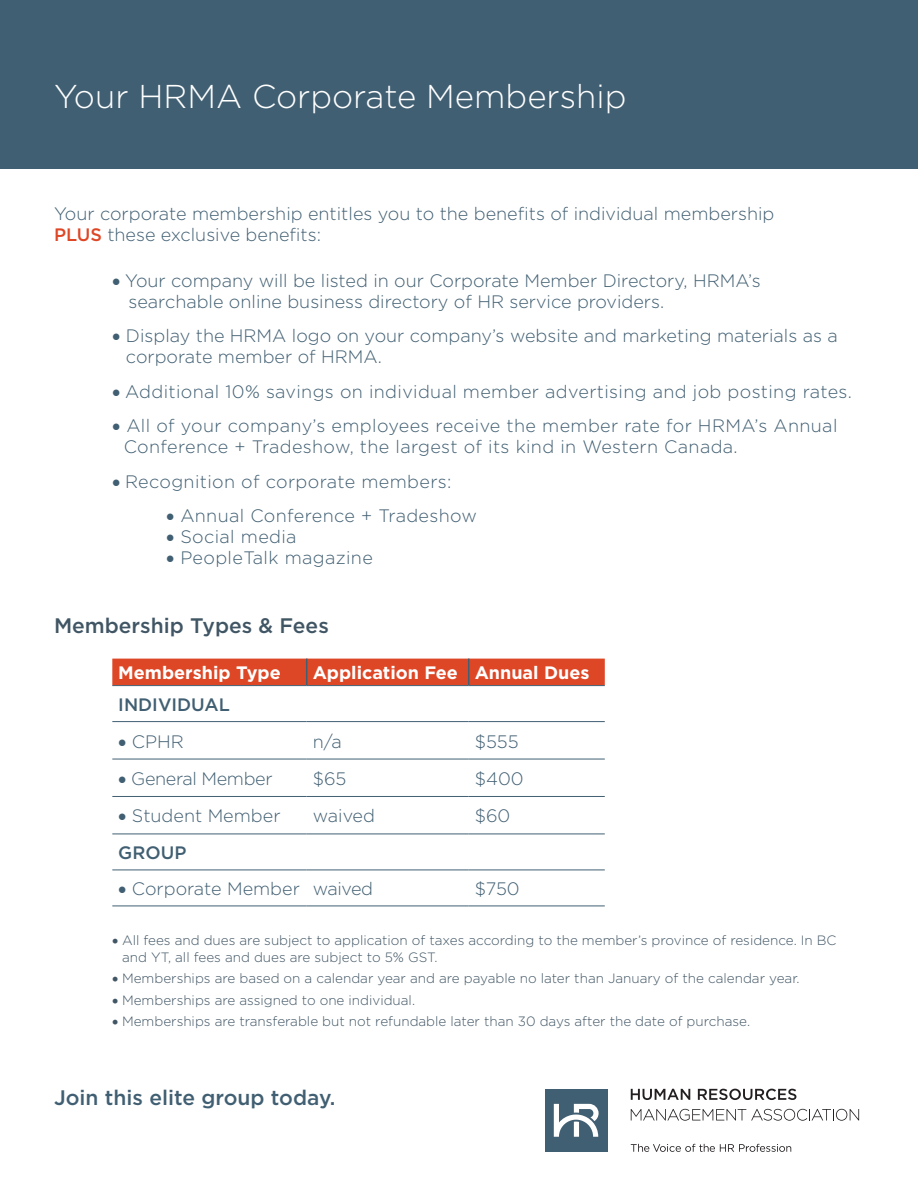
<style>
.page{position:relative;width:918px;height:1188px;background:#fff}
.page>*{position:absolute;margin:0;border:0;box-sizing:border-box;transform-origin:0 0}
.t1{font:300 33px "Gotham";color:#fff}
.t2{font:500 21px "Gotham";color:#415f72}
.t3{font:500 21px "Gotham";color:#415665}
.t4{font:300 18px/21px "Gotham";color:#415f72}
.t5{font:300 18px/21px "Gotham";letter-spacing:.02em;color:#415f72}
.t6{font:700 18px "Gotham";color:#fff}
.t7{font:500 18px "Gotham";color:#415f72}
.t8{font:300 18px "Gotham";letter-spacing:-.02em;color:#415f72}
.t9{font:300 13.5px/16.2px "Gotham";color:#415665}
.s1{font-weight:500;color:#de4726}
</style>
<div class="page">
<svg style="left:112px;top:686px;width:493px;height:220px"></svg>
<hr style="left:112px;top:721px;width:195px;height:1px;background:#415f72">
<hr style="left:307px;top:721px;width:162px;height:1px;background:#415f72">
<hr style="left:469px;top:721px;width:136px;height:1px;background:#415f72">
<hr style="left:112px;top:759px;width:195px;height:1px;background:#415f72">
<hr style="left:307px;top:759px;width:162px;height:1px;background:#415f72">
<hr style="left:469px;top:759px;width:136px;height:1px;background:#415f72">
<hr style="left:112px;top:796px;width:195px;height:1px;background:#415f72">
<hr style="left:307px;top:796px;width:162px;height:1px;background:#415f72">
<hr style="left:469px;top:796px;width:136px;height:1px;background:#415f72">
<hr style="left:112px;top:834px;width:195px;height:1px;background:#415f72">
<hr style="left:307px;top:834px;width:162px;height:1px;background:#415f72">
<hr style="left:469px;top:834px;width:136px;height:1px;background:#415f72">
<hr style="left:112px;top:870px;width:195px;height:1px;background:#415f72">
<hr style="left:307px;top:870px;width:162px;height:1px;background:#415f72">
<hr style="left:469px;top:870px;width:136px;height:1px;background:#415f72">
<hr style="left:112px;top:906px;width:195px;height:1px;background:#415f72">
<hr style="left:307px;top:906px;width:162px;height:1px;background:#415f72">
<hr style="left:469px;top:906px;width:136px;height:1px;background:#415f72">
<div style="left:112px;top:659px;width:493px;height:27px;background:#de4726"></div>
<div style="left:0;top:0;width:918px;height:169px;background:#415f72"></div>
<svg style="left:631px;top:1089px;width:59px;height:11px"></svg>
<svg style="left:698px;top:1089px;width:98px;height:11px"></svg>
<svg style="left:631px;top:1109px;width:228px;height:12px"></svg>
<div style="left:545px;top:1089px;width:63px;height:63px;background:#415f72"></div>
<svg style="left:554px;top:1104px;width:45px;height:33px"></svg>
<svg style="left:631px;top:1144px;width:160px;height:8px"></svg>
<p class="t1" style="left:54px;top:75px;width:574px">Your HRMA Corporate Membership</p>
<p class="t4" style="left:54px;top:203px;width:722px">Your corporate membership entitles you to the benefits of individual membership<br><span class="s1">PLUS</span> these exclusive benefits:</p>
<p class="t4" style="left:129px;top:269px;width:634px;text-indent:-16px">• Your company will be listed in our Corporate Member Directory, HRMA’s searchable online business directory of HR service providers.</p>
<p class="t4" style="left:126px;top:325px;width:713px;text-indent:-14px">• Display the HRMA logo on your company’s website and marketing materials as a corporate member of HRMA.</p>
<p class="t5" style="left:112px;top:380px;width:741px">• Additional 10% savings on individual member advertising and job posting rates.</p>
<p class="t5" style="left:124px;top:415px;width:715px;text-indent:-12px">• All of your company’s employees receive the member rate for HRMA’s Annual<br>Conference + Tradeshow, the largest of its kind in Western Canada.</p>
<p class="t5" style="left:112px;top:470px;width:341px">• Recognition of corporate members:</p>
<p class="t5" style="left:166px;top:505px;width:312px">• Annual Conference + Tradeshow</p>
<p class="t5" style="left:166px;top:526px;width:132px">• Social media</p>
<p class="t5" style="left:166px;top:547px;width:208px">• PeopleTalk magazine</p>
<p class="t3" style="left:54px;top:612px;width:276px">Membership Types &amp; Fees</p>
<p class="t6" style="left:118px;top:661px;width:164px">Membership Type</p>
<p class="t6" style="left:313px;top:661px;width:147px">Application Fee</p>
<p class="t6" style="left:475px;top:661px;width:116px">Annual Dues</p>
<p class="t7" style="left:118px;top:693px;width:113px">INDIVIDUAL</p>
<p class="t4" style="left:118px;top:730px;width:67px">• CPHR</p>
<p class="t4" style="left:313px;top:730px;width:31px">n/a</p>
<p class="t4" style="left:475px;top:730px;width:46px">$555</p>
<p class="t8" style="left:118px;top:767px;width:156px">• General Member</p>
<p class="t4" style="left:313px;top:768px;width:35px">$65</p>
<p class="t4" style="left:475px;top:768px;width:50px">$400</p>
<p class="t4" style="left:118px;top:805px;width:164px">• Student Member</p>
<p class="t4" style="left:313px;top:805px;width:64px">waived</p>
<p class="t4" style="left:475px;top:805px;width:37px">$60</p>
<p class="t7" style="left:118px;top:841px;width:70px">GROUP</p>
<p class="t4" style="left:118px;top:878px;width:183px">• Corporate Member</p>
<p class="t4" style="left:313px;top:878px;width:62px">waived</p>
<p class="t4" style="left:475px;top:878px;width:46px">$750</p>
<p class="t9" style="left:122px;top:932px;width:716px;text-indent:-10px">• All fees and dues are subject to application of taxes according to the member’s province of residence. In BC and YT, all fees and dues are subject to 5% GST.</p>
<p class="t9" style="left:112px;top:970px;width:689px">• Memberships are based on a calendar year and are payable no later than January of the calendar year.</p>
<p class="t9" style="left:112px;top:992px;width:304px">• Memberships are assigned to one individual.</p>
<p class="t9" style="left:112px;top:1013px;width:639px">• Memberships are transferable but not refundable later than 30 days after the date of purchase.</p>
<p class="t2" style="left:54px;top:1084px;width:283px">Join this elite group today.</p>
</div>
